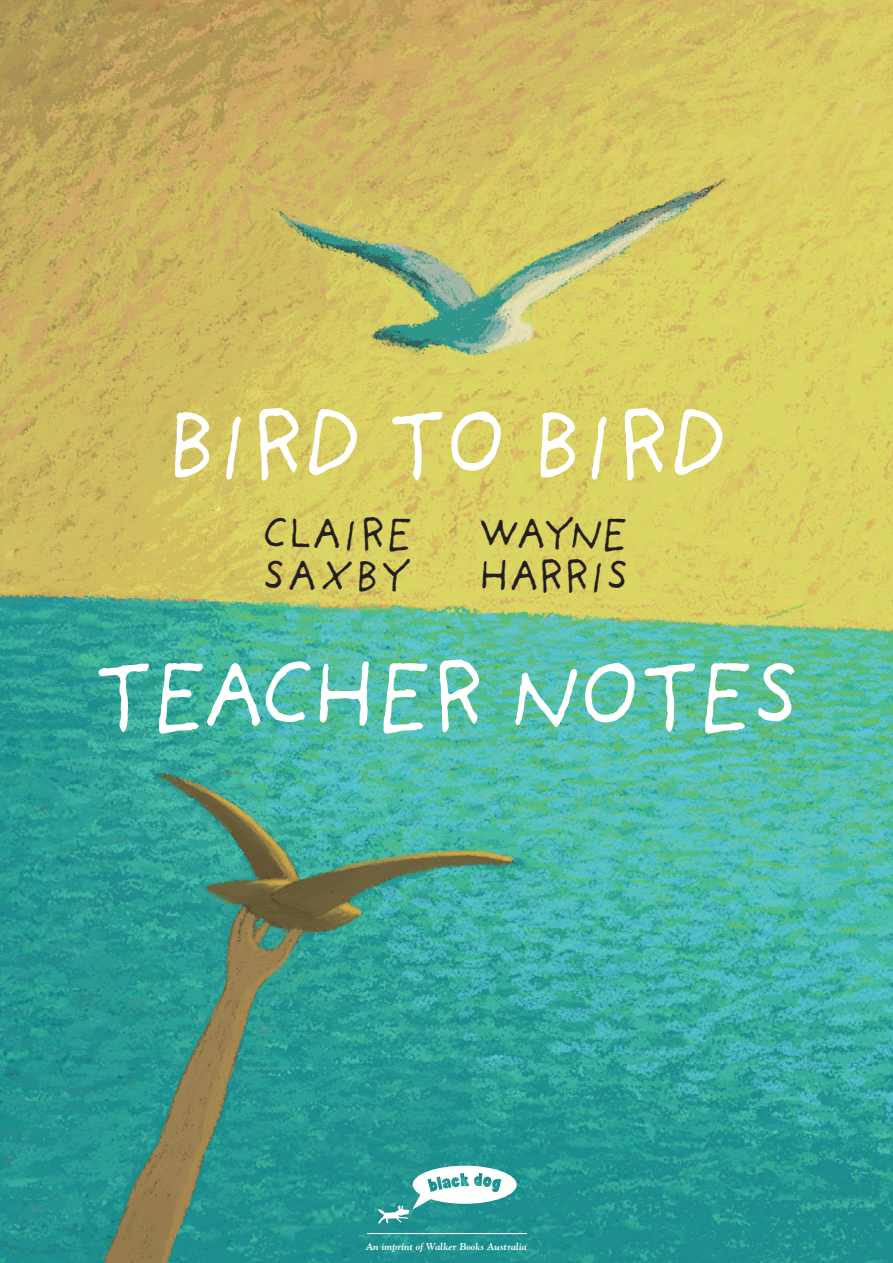
<style>
.page{position:relative;width:893px;height:1263px;background:#fff}
.page>*{position:absolute;margin:0;border:0;box-sizing:border-box;transform-origin:0 0}
.t1{font:99.15px "Providence Sans";letter-spacing:-.09em;color:#fff}
.t2{font:46.35px/41.4px "Providence Sans";letter-spacing:-.045em;color:#231f20}
.t3{font:46.35px/41.4px "Providence Sans";letter-spacing:-.065em;color:#231f20}
.t4{font:10.05px "Goudy Bold Italic Os F";letter-spacing:.005em;color:#fff}
</style>
<div class="page">
<img style="left:0;top:0;width:893px;height:1263px">
<hr style="left:367px;top:1233px;width:160px;height:1px;background:#fff">
<svg style="left:378px;top:1166px;width:139px;height:57px"></svg>
<h1 class="t1" style="left:162px;top:384px;width:571px">BIRD TO BIRD</h1>
<h2 class="t2" style="left:261px;top:513px;width:155px">CLAIRE<br>SAXBY</h2>
<h2 class="t3" style="left:477px;top:513px;width:155px">WAYNE<br>HARRIS</h2>
<h1 class="t1" style="left:89px;top:636px;width:716px">TEACHER NOTES</h1>
<p class="t4" style="left:366px;top:1241px;width:162px">An imprint of Walker Books Australia</p>
</div>
